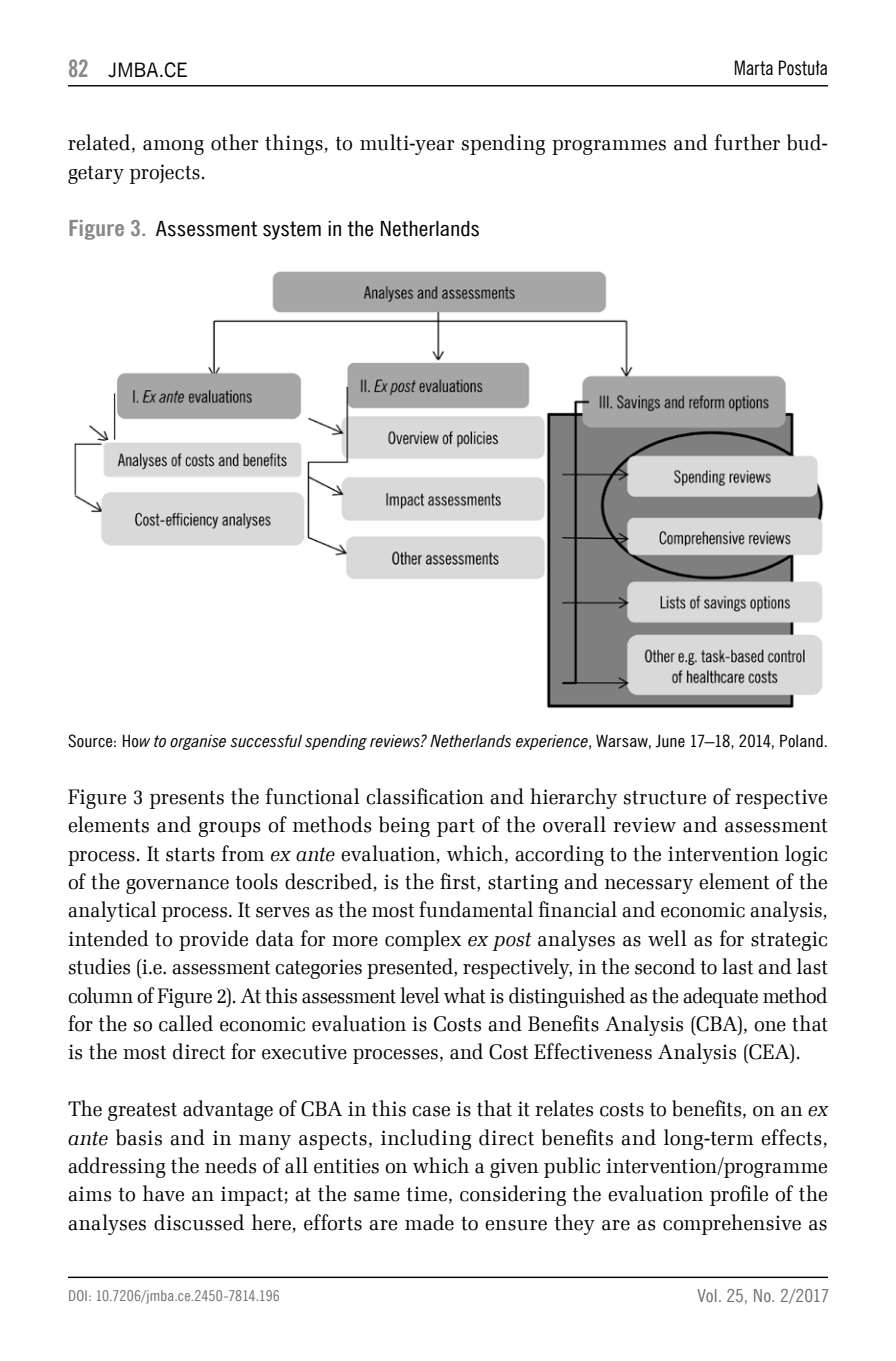
<style>
.page{position:relative;width:896px;height:1361px;background:#fff}
.page>*{position:absolute;margin:0;border:0;box-sizing:border-box;transform-origin:0 0}
.t1{font:21px/28.4px "Zapf Ellipt EU";letter-spacing:.005em;color:#000;text-align:justify;scale:.95 1}
.t2{font:21px/28.4px "Zapf Ellipt EU";letter-spacing:.005em;color:#000;scale:.96 1}
.t3{font:21px "News Goth Cn EU";color:#000;scale:1.2 1}
.t4{font:20px "News Goth Cn EU";letter-spacing:.005em;color:#000}
.t5{font:20px "News Goth EU";letter-spacing:-.01em;color:#000}
.t6{font:18px "News Goth Cn EU";letter-spacing:-.005em;color:#707172;scale:1.15 1}
.t7{font:italic 17px "News Goth Cn EU";letter-spacing:.005em;color:#000;scale:1.15 1}
.t8{font:15px "News Goth Cn EU";letter-spacing:.01em;color:#707172;scale:1.1 1}
.s1{font-family:"News Goth Cn EU";font-weight:700;font-size:24px;color:#87888a}
.s2{font-weight:700;font-size:22px;color:#87888a}
.s3{font-style:normal}
.s4{font-style:italic}
</style>
<div class="page">
<hr style="left:68px;top:1276px;width:760px;height:2px;background:#000">
<hr style="left:68px;top:85px;width:760px;height:1px;background:#000">
<img style="left:74px;top:271px;width:750px;height:438px">
<p class="t5" style="left:68px;top:58px;width:121px"><span class="s1">82</span> JMBA.CE</p>
<p class="t4" style="left:734px;top:56px;width:96px">Marta Postuła</p>
<p class="t2" style="left:68px;top:129px;width:791px">related, among other things, to multi-year spending programmes and further bud&shy;getary projects.</p>
<p class="t3" style="left:68px;top:215px;width:345px"><span class="s2">Figure 3.</span> Assessment system in the Netherlands</p>
<p class="t7" style="left:68px;top:730px;width:662px"><span class="s3">Source: Ho</span>w to organise successful spending reviews? Netherlands experience<span class="s3">, Warsaw, June 17–18, 2014, Poland.</span></p>
<p class="t1" style="left:68px;top:783px;width:801px">Figure 3 presents the functional classification and hierarchy structure of respective elements and groups of methods being part of the overall review and assessment process. It starts from <span class="s4">ex ante</span> evaluation, which, according to the intervention logic of the governance tools described, is the first, starting and necessary element of the analytical process. It serves as the most fundamental financial and economic analysis, intended to provide data for more complex <span class="s4">ex post</span> analyses as well as for strategic studies (i.e. assessment categories presented, respectively, in the second to last and last column of Figure 2). At this assessment level what is distinguished as the adequate method for the so called economic evaluation is Costs and Benefits Analysis (CBA), one that is the most direct for executive processes, and Cost Effectiveness Analysis (CEA).</p>
<p class="t1" style="left:68px;top:1095px;width:801px">The greatest advantage of CBA in this case is that it relates costs to benefits, on an <span class="s4">ex ante</span> basis and in many aspects, including direct benefits and long-term effects, addressing the needs of all entities on which a given public intervention/programme aims to have an impact; at the same time, considering the evaluation profile of the analyses discussed here, efforts are made to ensure they are as comprehensive as</p>
<p class="t8" style="left:68px;top:1286px;width:194px">DOI: 10.7206/jmba.ce.2450-7814.196</p>
<p class="t6" style="left:697px;top:1285px;width:116px">Vol. 25, No. 2/2017</p>
</div>
